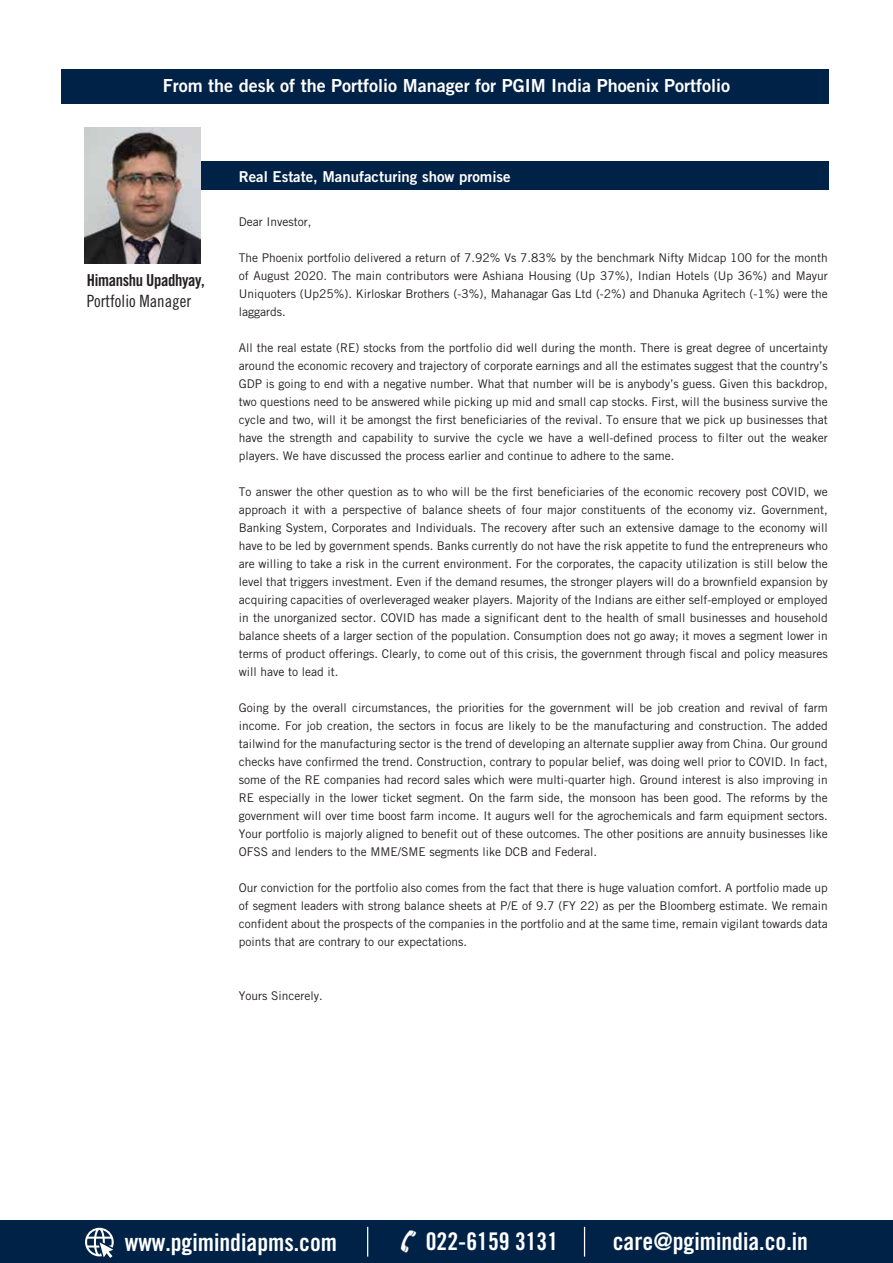
<style>
.page{position:relative;width:893px;height:1263px;background:#fff}
.page>*{position:absolute;margin:0;border:0;box-sizing:border-box;transform-origin:0 0}
.t1{font:700 condensed 24.3px "Prudential Modern";color:#fff}
.t2{font:700 18px "Prudential Modern";color:#fff}
.t3{font:condensed 16.95px "Prudential Modern";color:#231f20}
.t4{font:700 condensed 16.5px "Prudential Modern";letter-spacing:-.02em;color:#231f20}
.t5{font:700 15px "Prudential Modern";color:#fff}
.t6{font:500 12px/18px "Prudential Modern";color:#231f20;text-align:justify}
</style>
<div class="page">
<div style="left:0;top:1220px;width:893px;height:43px;background:#002247"></div>
<svg style="left:85px;top:1228px;width:29px;height:30px"></svg>
<svg style="left:367px;top:1227px;width:1px;height:29px"></svg>
<svg style="left:584px;top:1227px;width:1px;height:29px"></svg>
<div style="left:196px;top:161px;width:633px;height:28px;background:#002247"></div>
<img style="left:85px;top:128px;width:115px;height:136px">
<div style="left:62px;top:69px;width:767px;height:34px;background:#002247"></div>
<h2 class="t2" style="left:163px;top:74px;width:569px">From the desk of the Portfolio Manager for PGIM India Phoenix Portfolio</h2>
<h3 class="t4" style="left:87px;top:270px;width:120px">Himanshu Upadhyay,</h3>
<h3 class="t3" style="left:87px;top:291px;width:106px">Portfolio Manager</h3>
<p class="t5" style="left:239px;top:167px;width:274px">Real Estate, Manufacturing show promise</p>
<p class="t6" style="left:239px;top:212px;width:74px">Dear Investor,</p>
<p class="t6" style="left:239px;top:248px;width:591px">The Phoenix portfolio delivered a return of 7.92% Vs 7.83% by the benchmark Nifty Midcap 100 for the month of August 2020. The main contributors were Ashiana Housing (Up 37%), Indian Hotels (Up 36%) and Mayur Uniquoters (Up25%). Kirloskar Brothers (-3%), Mahanagar Gas Ltd (-2%) and Dhanuka Agritech (-1%) were the laggards.</p>
<p class="t6" style="left:239px;top:338px;width:591px">All the real estate (RE) stocks from the portfolio did well during the month. There is great degree of uncertainty around the economic recovery and trajectory of corporate earnings and all the estimates suggest that the country’s GDP is going to end with a negative number. What that number will be is anybody’s guess. Given this backdrop, two questions need to be answered while picking up mid and small cap stocks. First, will the business survive the cycle and two, will it be amongst the first beneficiaries of the revival. To ensure that we pick up businesses that have the strength and capability to survive the cycle we have a well-defined process to filter out the weaker players. We have discussed the process earlier and continue to adhere to the same.</p>
<p class="t6" style="left:239px;top:482px;width:591px">To answer the other question as to who will be the first beneficiaries of the economic recovery post COVID, we approach it with a perspective of balance sheets of four major constituents of the economy viz. Government, Banking System, Corporates and Individuals. The recovery after such an extensive damage to the economy will have to be led by government spends. Banks currently do not have the risk appetite to fund the entrepreneurs who are willing to take a risk in the current environment. For the corporates, the capacity utilization is still below the level that triggers investment. Even if the demand resumes, the stronger players will do a brownfield expansion by acquiring capacities of overleveraged weaker players. Majority of the Indians are either self-employed or employed in the unorganized sector. COVID has made a significant dent to the health of small businesses and household balance sheets of a larger section of the population. Consumption does not go away; it moves a segment lower in terms of product offerings. Clearly, to come out of this crisis, the government through fiscal and policy measures will have to lead it.</p>
<p class="t6" style="left:239px;top:698px;width:591px">Going by the overall circumstances, the priorities for the government will be job creation and revival of farm income. For job creation, the sectors in focus are likely to be the manufacturing and construction. The added tailwind for the manufacturing sector is the trend of developing an alternate supplier away from China. Our ground checks have confirmed the trend. Construction, contrary to popular belief, was doing well prior to COVID. In fact, some of the RE companies had record sales which were multi-quarter high. Ground interest is also improving in RE especially in the lower ticket segment. On the farm side, the monsoon has been good. The reforms by the government will over time boost farm income. It augurs well for the agrochemicals and farm equipment sectors.<br>Your portfolio is majorly aligned to benefit out of these outcomes. The other positions are annuity businesses like OFSS and lenders to the MME/SME segments like DCB and Federal.</p>
<p class="t6" style="left:239px;top:878px;width:591px">Our conviction for the portfolio also comes from the fact that there is huge valuation comfort. A portfolio made up of segment leaders with strong balance sheets at P/E of 9.7 (FY 22) as per the Bloomberg estimate. We remain confident about the prospects of the companies in the portfolio and at the same time, remain vigilant towards data points that are contrary to our expectations.</p>
<p class="t6" style="left:239px;top:986px;width:85px">Yours Sincerely.</p>
<h1 class="t1" style="left:125px;top:1227px;width:214px">www.pgimindiapms.com</h1>
<h1 class="t1" style="left:426px;top:1227px;width:134px">022-6159 3131</h1>
<h1 class="t1" style="left:613px;top:1227px;width:197px">care@pgimindia.co.in</h1>
</div>
